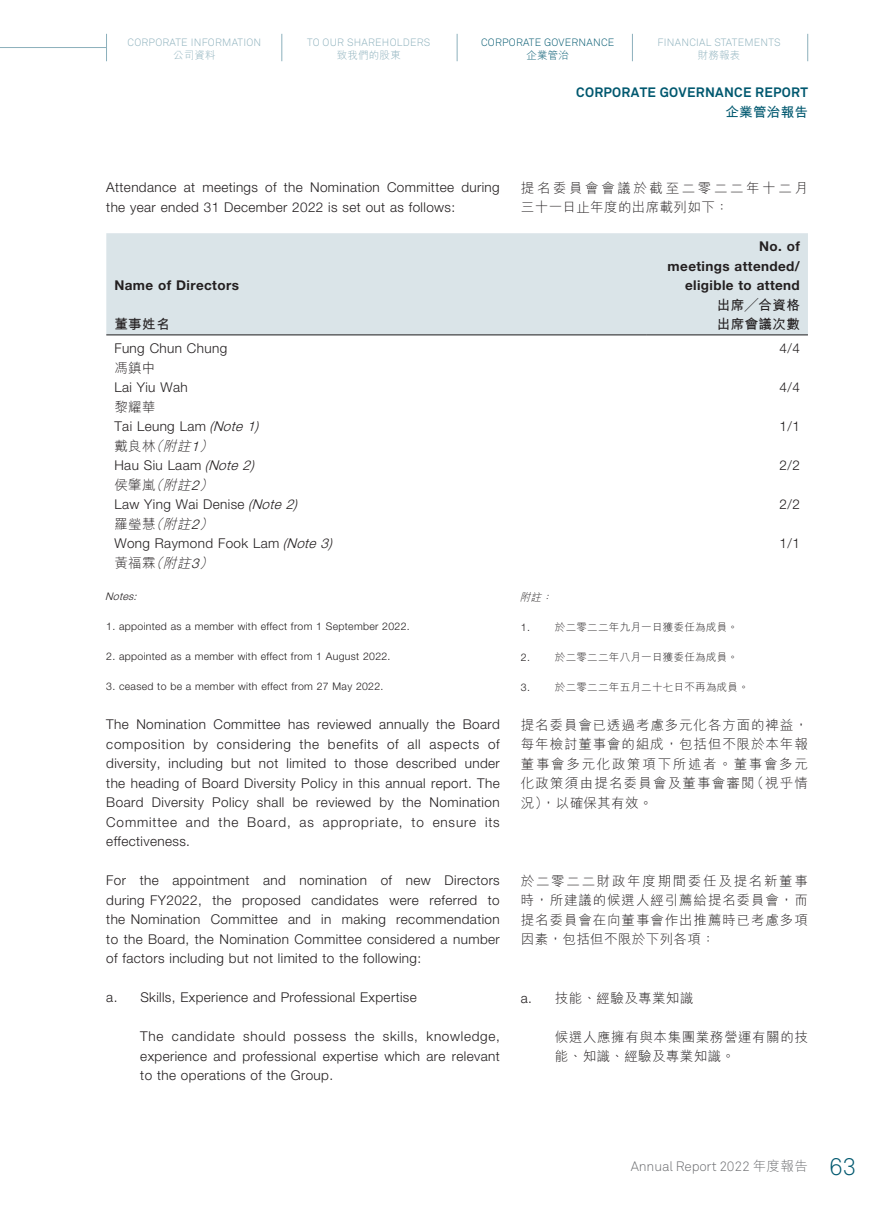
<style>
.page{position:relative;width:893px;height:1212px;background:#fff}
.page>*{position:absolute;margin:0;border:0;box-sizing:border-box;transform-origin:0 0}
.t1{font:300 13.5px/19.5px "Helvetica Neue LT Std";letter-spacing:.03em;color:#231f20;text-align:justify}
.t2{font:300 13.5px/19.5px "M Hei HK";letter-spacing:.065em;color:#231f20;text-align:justify}
.t3{font:700 13.5px/19.5px "Helvetica Neue LT Std";letter-spacing:.03em;color:#231f20;text-align:right}
.t4{font:300 13.5px/19.5px "M Hei HK";letter-spacing:.19em;color:#231f20}
.t5{font:italic 300 13.5px "M Hei HK";color:#231f20}
.t6{font:300 13.5px/19.5px "M Hei HK";letter-spacing:.045em;color:#231f20}
.t7{font:700 13.5px "Akkurat Pro";letter-spacing:.02em;color:#00586f}
.t8{font:13.5px "Akkurat Light Pro";letter-spacing:-.01em;color:#6c6d70}
.t9{font:700 13.5px/19.5px "M Hei HK";letter-spacing:.03em;color:#231f20}
.t10{font:300 13.5px "M Hei HK";letter-spacing:.03em;color:#231f20}
.t11{font:700 13.5px "M Hei HK";letter-spacing:.02em;color:#00586f}
.t12{font:300 10.5px "Helvetica Neue LT Std";letter-spacing:.03em;color:#231f20}
.t13{font:300 10.5px "M Hei HK";letter-spacing:.03em;color:#231f20}
.t14{font:10.5px "Akkurat Light Pro";letter-spacing:.02em;color:#8cb0bc}
.t15{font:10.5px "Akkurat Light Pro";letter-spacing:.02em;color:#00586f}
.t16{font:300 10.5px "M Hei HK";letter-spacing:.02em;color:#8cb0bc}
.t17{font:italic 300 10.5px "Helvetica Neue LT Std";color:#231f20}
.t18{font:300 10.5px "M Hei HK";color:#00586f}
.t19{font:italic 300 10.5px "M Hei HK";color:#231f20}
.s1{font-style:italic}
.s2{font-style:normal}
.s3{font-family:"Helvetica Neue LT Std"}
.s4{font-family:"M Hei HK";font-weight:300}
.s5{font-size:24px;color:#00586f}
</style>
<div class="page">
<hr style="left:0;top:47px;width:106px;height:1px;background:#8cb0bc">
<svg style="left:106px;top:34px;width:1px;height:27px"></svg>
<svg style="left:282px;top:34px;width:1px;height:27px"></svg>
<svg style="left:457px;top:34px;width:1px;height:27px"></svg>
<svg style="left:632px;top:34px;width:1px;height:27px"></svg>
<svg style="left:807px;top:34px;width:1px;height:27px"></svg>
<div style="left:106px;top:233px;width:702px;height:101px;background:#dae4e8"></div>
<hr style="left:106px;top:334px;width:540px;height:1px;background:#231f20">
<hr style="left:646px;top:334px;width:162px;height:1px;background:#231f20">
<p class="t14" style="left:128px;top:36px;width:135px">CORPORATE INFORMATION</p>
<p class="t16" style="left:173px;top:50px;width:44px">公司資料</p>
<p class="t14" style="left:307px;top:36px;width:125px">TO OUR SHAREHOLDERS</p>
<p class="t16" style="left:337px;top:50px;width:66px">致我們的股東</p>
<p class="t15" style="left:481px;top:36px;width:135px">CORPORATE GOVERNANCE</p>
<p class="t18" style="left:526px;top:50px;width:44px">企業管治</p>
<p class="t14" style="left:657px;top:36px;width:125px">FINANCIAL STATEMENTS</p>
<p class="t16" style="left:698px;top:50px;width:44px">財務報表</p>
<p class="t7" style="left:576px;top:84px;width:233px">CORPORATE GOVERNANCE REPORT</p>
<p class="t11" style="left:725px;top:102px;width:84px">企業管治報告</p>
<p class="t1" style="left:106px;top:178px;width:395px">Attendance at meetings of the Nomination Committee during the year ended 31 December 2022 is set out as follows:</p>
<p class="t3" style="left:114px;top:275px;width:126px">Name of Directors</p>
<p class="t9" style="left:114px;top:313px;width:57px">董事姓名</p>
<p class="t4" style="left:521px;top:178px;width:289px">提名委員會會議於截至二零二二年十二月三十一日止年度的出席載列如下：</p>
<p class="t3" style="left:668px;top:236px;width:134px">No. of<br>meetings attended/ eligible to attend</p>
<p class="t9" style="left:717px;top:294px;width:84px">出席╱合資格出席會議次數</p>
<p class="t1" style="left:114px;top:338px;width:114px">Fung Chun Chung</p>
<p class="t1" style="left:780px;top:338px;width:22px">4/4</p>
<p class="t2" style="left:114px;top:358px;width:43px">馮鎮中</p>
<p class="t1" style="left:114px;top:377px;width:75px">Lai Yiu Wah</p>
<p class="t1" style="left:780px;top:377px;width:22px">4/4</p>
<p class="t2" style="left:114px;top:397px;width:43px">黎耀華</p>
<p class="t1" style="left:114px;top:416px;width:146px">Tai Leung Lam <span class="s1">(Note 1)</span></p>
<p class="t1" style="left:780px;top:416px;width:22px">1/1</p>
<p class="t5" style="left:114px;top:439px;width:103px"><span class="s2">戴良林</span>（附註<span class="s3">1</span>）</p>
<p class="t1" style="left:114px;top:455px;width:141px">Hau Siu Laam <span class="s1">(Note 2)</span></p>
<p class="t1" style="left:780px;top:455px;width:22px">2/2</p>
<p class="t5" style="left:114px;top:478px;width:103px"><span class="s2">侯肇嵐</span>（附註<span class="s3">2</span>）</p>
<p class="t1" style="left:114px;top:494px;width:185px">Law Ying Wai Denise <span class="s1">(Note 2)</span></p>
<p class="t1" style="left:780px;top:494px;width:22px">2/2</p>
<p class="t5" style="left:114px;top:517px;width:103px"><span class="s2">羅瑩慧</span>（附註<span class="s3">2</span>）</p>
<p class="t1" style="left:114px;top:533px;width:219px">Wong Raymond Fook Lam <span class="s1">(Note 3)</span></p>
<p class="t1" style="left:780px;top:533px;width:22px">1/1</p>
<p class="t5" style="left:114px;top:556px;width:103px"><span class="s2">黃福霖</span>（附註<span class="s3">3</span>）</p>
<p class="t17" style="left:105px;top:590px;width:36px">Notes:</p>
<p class="t12" style="left:106px;top:620px;width:305px">1. appointed as a member with effect from 1 September 2022.</p>
<p class="t12" style="left:106px;top:650px;width:286px">2. appointed as a member with effect from 1 August 2022.</p>
<p class="t12" style="left:106px;top:680px;width:279px">3. ceased to be a member with effect from 27 May 2022.</p>
<p class="t1" style="left:106px;top:714px;width:395px">The Nomination Committee has reviewed annually the Board composition by considering the benefits of all aspects of diversity, including but not limited to those described under the heading of Board Diversity Policy in this annual report. The Board Diversity Policy shall be reviewed by the Nomination Committee and the Board, as appropriate, to ensure its effectiveness.</p>
<p class="t1" style="left:106px;top:870px;width:395px">For the appointment and nomination of new Directors during FY2022, the proposed candidates were referred to the Nomination Committee and in making recommendation to the Board, the Nomination Committee considered a number of factors including but not limited to the following:</p>
<p class="t1" style="left:106px;top:987px;width:312px">a. Skills, Experience and Professional Expertise</p>
<p class="t1" style="left:140px;top:1026px;width:361px">The candidate should possess the skills, knowledge, experience and professional expertise which are relevant to the operations of the Group.</p>
<p class="t19" style="left:520px;top:591px;width:36px">附註：</p>
<p class="t13" style="left:521px;top:621px;width:219px"><span class="s3">1.</span> 於二零二二年九月一日獲委任為成員。</p>
<p class="t13" style="left:521px;top:651px;width:219px"><span class="s3">2.</span> 於二零二二年八月一日獲委任為成員。</p>
<p class="t13" style="left:521px;top:681px;width:230px"><span class="s3">3.</span> 於二零二二年五月二十七日不再為成員。</p>
<p class="t2" style="left:521px;top:715px;width:289px">提名委員會已透過考慮多元化各方面的裨益，每年檢討董事會的組成，包括但不限於本年報董事會多元化政策項下所述者。董事會多元化政策須由提名委員會及董事會審閱（視乎情況），以確保其有效。</p>
<p class="t2" style="left:521px;top:871px;width:289px">於二零二二財政年度期間委任及提名新董事時，所建議的候選人經引薦給提名委員會，而提名委員會在向董事會作出推薦時已考慮多項因素，包括但不限於下列各項：</p>
<p class="t10" style="left:521px;top:991px;width:174px"><span class="s3">a.</span> 技能、經驗及專業知識</p>
<p class="t6" style="left:555px;top:1027px;width:255px">候選人應擁有與本集團業務營運有關的技能、知識、經驗及專業知識。</p>
<p class="t8" style="left:631px;top:1158px;width:227px">Annual Report 2022 <span class="s4">年度報告</span> <span class="s5">63</span></p>
</div>
